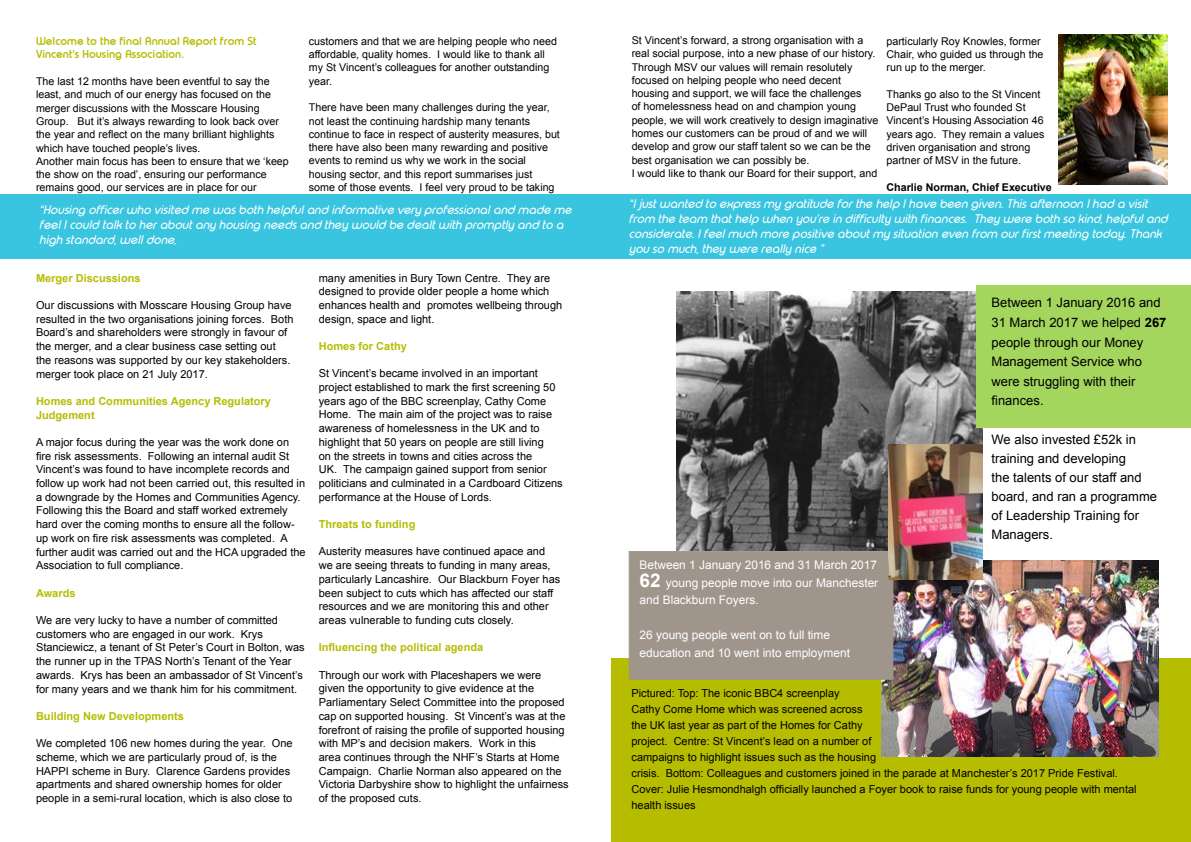
<style>
.page{position:relative;width:1191px;height:842px;background:#fff}
.page>*{position:absolute;margin:0;border:0;box-sizing:border-box;transform-origin:0 0}
.t1{font:13px/19.6px "Arial";color:#000}
.t2{font:italic 12px/15px "Typo Round";color:#fff}
.t3{font:11.9px/17.5px "Arial";color:#fff;text-align:justify}
.t4{font:11px/13.7px "Arial";color:#000}
.t5{font:700 11px/13.7px "Arial";color:#b6bd00}
.t6{font:10.7px/13.3px "Arial";color:#000}
.t7{font:700 10.7px/13.3px "Typo Round";color:#b6bd00}
.t8{font:700 10.7px "Arial";color:#000}
.s1{font-weight:700;font-size:18.9px}
.s2{font-weight:700}
</style>
<div class="page">
<img style="left:677px;top:291px;width:305px;height:260px">
<div style="left:976px;top:285px;width:215px;height:143px;background:#a4d55d"></div>
<div style="left:611px;top:658px;width:580px;height:184px;background:#b6bd00"></div>
<div style="left:0;top:195px;width:1191px;height:64px;background:#39c5e0"></div>
<img style="left:882px;top:561px;width:276px;height:195px">
<div style="left:629px;top:551px;width:264px;height:128px;background:#9f958b"></div>
<img style="left:888px;top:444px;width:94px;height:135px">
<img style="left:1058px;top:34px;width:110px;height:150px">
<p class="t6" style="left:631px;top:34px;width:248px">St Vincent’s forward, a strong organisation with a real social purpose, into a new phase of our history.<br>Through MSV our values will remain resolutely focused on helping people who need decent housing and support, we will face the challenges<br>of homelessness head on and champion young people, we will work creatively to design imaginative homes our customers can be proud of and we will develop and grow our staff talent so we can be the best organisation we can possibly be.<br>I would like to thank our Board for their support, and</p>
<p class="t7" style="left:36px;top:35px;width:222px">Welcome to the final Annual Report from St<br>Vincent’s Housing Association.</p>
<p class="t6" style="left:36px;top:75px;width:254px">The last 12 months have been eventful to say the least, and much of our energy has focused on the merger discussions with the Mosscare Housing Group. But it’s always rewarding to look back over the year and reflect on the many brilliant highlights which have touched people’s lives.<br>Another main focus has been to ensure that we ‘keep the show on the road’, ensuring our performance remains good, our services are in place for our</p>
<p class="t2" style="left:39px;top:203px;width:534px">“Housing officer who visited me was both helpful and informative very professional and made me feel I could talk to her about any housing needs and they would be dealt with promptly and to a high standard, well done,</p>
<p class="t2" style="left:629px;top:197px;width:540px">“I just wanted to express my gratitude for the help I have been given. This afternoon I had a visit from the team that help when you’re in difficulty with finances. They were both so kind, helpful and considerate. I feel much more positive about my situation even from our first meeting today. Thank you so much, they were really nice ”</p>
<p class="t6" style="left:886px;top:34px;width:159px">particularly Roy Knowles, former<br>Chair, who guided us through the run up to the merger.</p>
<p class="t6" style="left:886px;top:88px;width:159px">Thanks go also to the St Vincent<br>DePaul Trust who founded St<br>Vincent’s Housing Association 46 years ago. They remain a values driven organisation and strong partner of MSV in the future.</p>
<p class="t8" style="left:886px;top:180px;width:167px">Charlie Norman, Chief Executive</p>
<p class="t6" style="left:309px;top:34px;width:250px">customers and that we are helping people who need affordable, quality homes. I would like to thank all my St Vincent’s colleagues for another outstanding year.</p>
<p class="t6" style="left:309px;top:101px;width:252px">There have been many challenges during the year, not least the continuing hardship many tenants continue to face in respect of austerity measures, but there have also been many rewarding and positive events to remind us why we work in the social housing sector, and this report summarises just some of those events. I feel very proud to be taking</p>
<p class="t5" style="left:36px;top:271px;width:106px">Merger Discussions</p>
<p class="t4" style="left:36px;top:298px;width:259px">Our discussions with Mosscare Housing Group have resulted in the two organisations joining forces. Both Board’s and shareholders were strongly in favour of the merger, and a clear business case setting out the reasons was supported by our key stakeholders. merger took place on 21 July 2017.</p>
<p class="t5" style="left:36px;top:394px;width:236px">Homes and Communities Agency Regulatory<br>Judgement</p>
<p class="t4" style="left:36px;top:435px;width:271px">A major focus during the year was the work done on fire risk assessments. Following an internal audit St Vincent’s was found to have incomplete records and follow up work had not been carried out, this resulted in a downgrade by the Homes and Communities Agency.<br>Following this the Board and staff worked extremely hard over the coming months to ensure all the follow&shy;up work on fire risk assessments was completed. A further audit was carried out and the HCA upgraded the Association to full compliance.</p>
<p class="t5" style="left:36px;top:586px;width:41px">Awards</p>
<p class="t4" style="left:36px;top:613px;width:270px">We are very lucky to have a number of committed customers who are engaged in our work. Krys Stanciewicz, a tenant of St Peter’s Court in Bolton, was the runner up in the TPAS North’s Tenant of the Year awards. Krys has been an ambassador of St Vincent’s for many years and we thank him for his commitment.</p>
<p class="t5" style="left:36px;top:710px;width:149px">Building New Developments</p>
<p class="t4" style="left:36px;top:737px;width:258px">We completed 106 new homes during the year. One scheme, which we are particularly proud of, is the HAPPI scheme in Bury. Clarence Gardens provides apartments and shared ownership homes for older people in a semi-rural location, which is also close to</p>
<p class="t4" style="left:319px;top:271px;width:245px">many amenities in Bury Town Centre. They are designed to provide older people a home which enhances health and promotes wellbeing through design, space and light.</p>
<p class="t5" style="left:319px;top:340px;width:90px">Homes for Cathy</p>
<p class="t4" style="left:319px;top:367px;width:245px">St Vincent’s became involved in an important project established to mark the first screening 50 years ago of the BBC screenplay, Cathy Come Home. The main aim of the project was to raise awareness of homelessness in the UK and to highlight that 50 years on people are still living<br>on the streets in towns and cities across the<br>UK. The campaign gained support from senior politicians and culminated in a Cardboard Citizens performance at the House of Lords.</p>
<p class="t5" style="left:319px;top:518px;width:98px">Threats to funding</p>
<p class="t4" style="left:319px;top:545px;width:243px">Austerity measures have continued apace and we are seeing threats to funding in many areas, particularly Lancashire. Our Blackburn Foyer has been subject to cuts which has affected our staff resources and we are monitoring this and other areas vulnerable to funding cuts closely.</p>
<p class="t5" style="left:319px;top:641px;width:166px">Influencing the political agenda</p>
<p class="t4" style="left:319px;top:668px;width:251px">Through our work with Placeshapers we were given the opportunity to give evidence at the Parliamentary Select Committee into the proposed cap on supported housing. St Vincent’s was at the forefront of raising the profile of supported housing with MP’s and decision makers. Work in this<br>area continues through the NHF’s Starts at Home Campaign. Charlie Norman also appeared on the Victoria Darbyshire show to highlight the unfairness of the proposed cuts.</p>
<p class="t3" style="left:639px;top:556px;width:240px">Between 1 January 2016 and 31 March 2017<br><span class="s1">62</span> young people move into our Manchester and Blackburn Foyers.</p>
<p class="t3" style="left:639px;top:626px;width:212px">26 young people went on to full time education and 10 went into employment</p>
<p class="t1" style="left:991px;top:293px;width:176px">Between 1 January 2016 and<br>31 March 2017 we helped <span class="s2">267 </span>people through our Money<br>Management Service who were struggling with their finances.</p>
<p class="t1" style="left:991px;top:430px;width:167px;line-height:19px">We also invested £52k in training and developing<br>the talents of our staff and board, and ran a programme of Leadership Training for<br>Managers.</p>
<p class="t4" style="left:631px;top:685px;width:506px;line-height:16px">Pictured: Top: The iconic BBC4 screenplay<br>Cathy Come Home which was screened across<br>the UK last year as part of the Homes for Cathy<br>project. Centre: St Vincent’s lead on a number of<br>campaigns to highlight issues such as the housing<br>crisis. Bottom: Colleagues and customers joined in the parade at Manchester’s 2017 Pride Festival.<br>Cover: Julie Hesmondhalgh officially launched a Foyer book to raise funds for young people with mental health issues</p>
</div>
